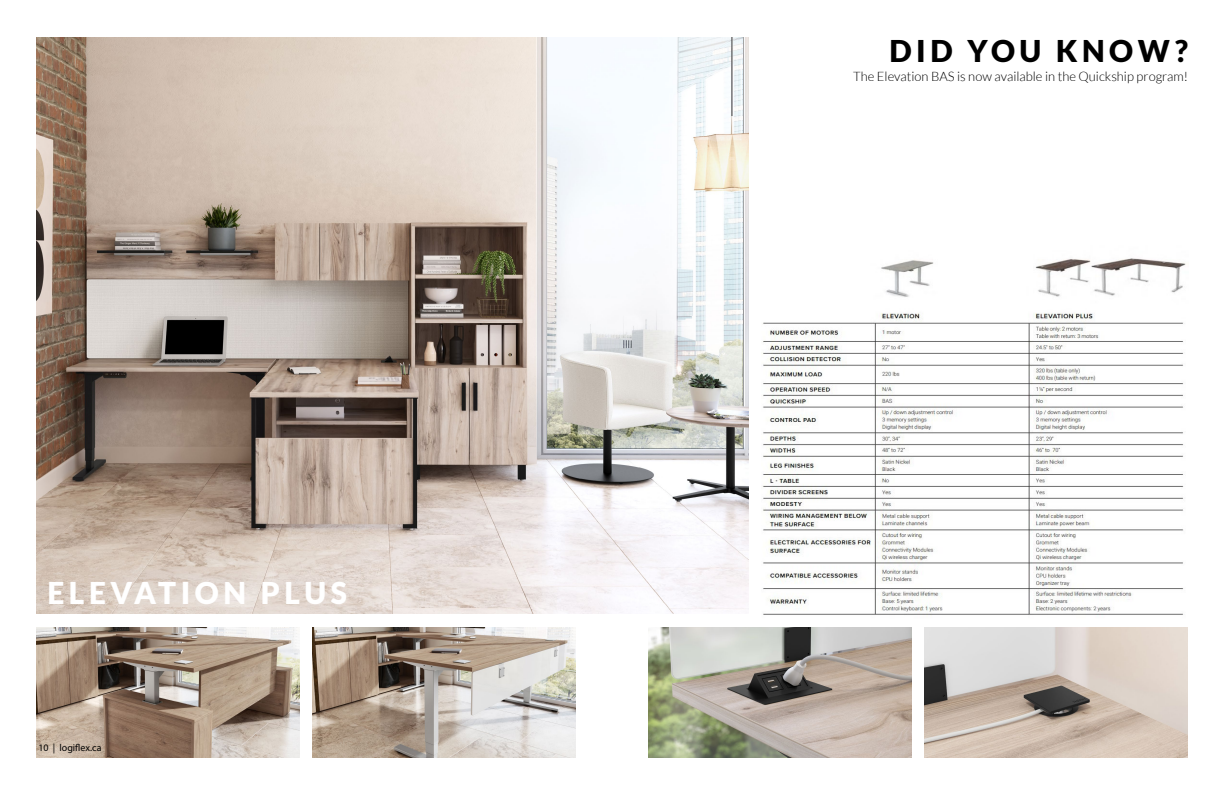
<style>
.page{position:relative;width:1224px;height:792px;background:#fff}
.page>*{position:absolute;margin:0;border:0;box-sizing:border-box;transform-origin:0 0}
.t1{font:900 30px "Lato";letter-spacing:.15em;color:#fff}
.t2{font:900 30px "Lato";letter-spacing:.15em;color:#000}
.t3{font:300 13px "Lato";color:#000}
.t4{font:10px "Myriad Pro";color:#000}
</style>
<div class="page">
<img style="left:648px;top:627px;width:264px;height:131px">
<img style="left:924px;top:627px;width:264px;height:131px">
<img style="left:36px;top:37px;width:713px;height:576px">
<img style="left:36px;top:627px;width:264px;height:131px">
<img style="left:312px;top:627px;width:264px;height:131px">
<img style="left:762px;top:258px;width:424px;height:357px">
<h1 class="t1" style="left:48px;top:576px;width:301px">ELEVATION PLUS</h1>
<p class="t4" style="left:38px;top:742px;width:65px">10 | logiflex.ca</p>
<h1 class="t2" style="left:890px;top:33px;width:300px">DID YOU KNOW?</h1>
<p class="t3" style="left:853px;top:69px;width:336px">The Elevation BAS is now available in the Quickship program!</p>
</div>
